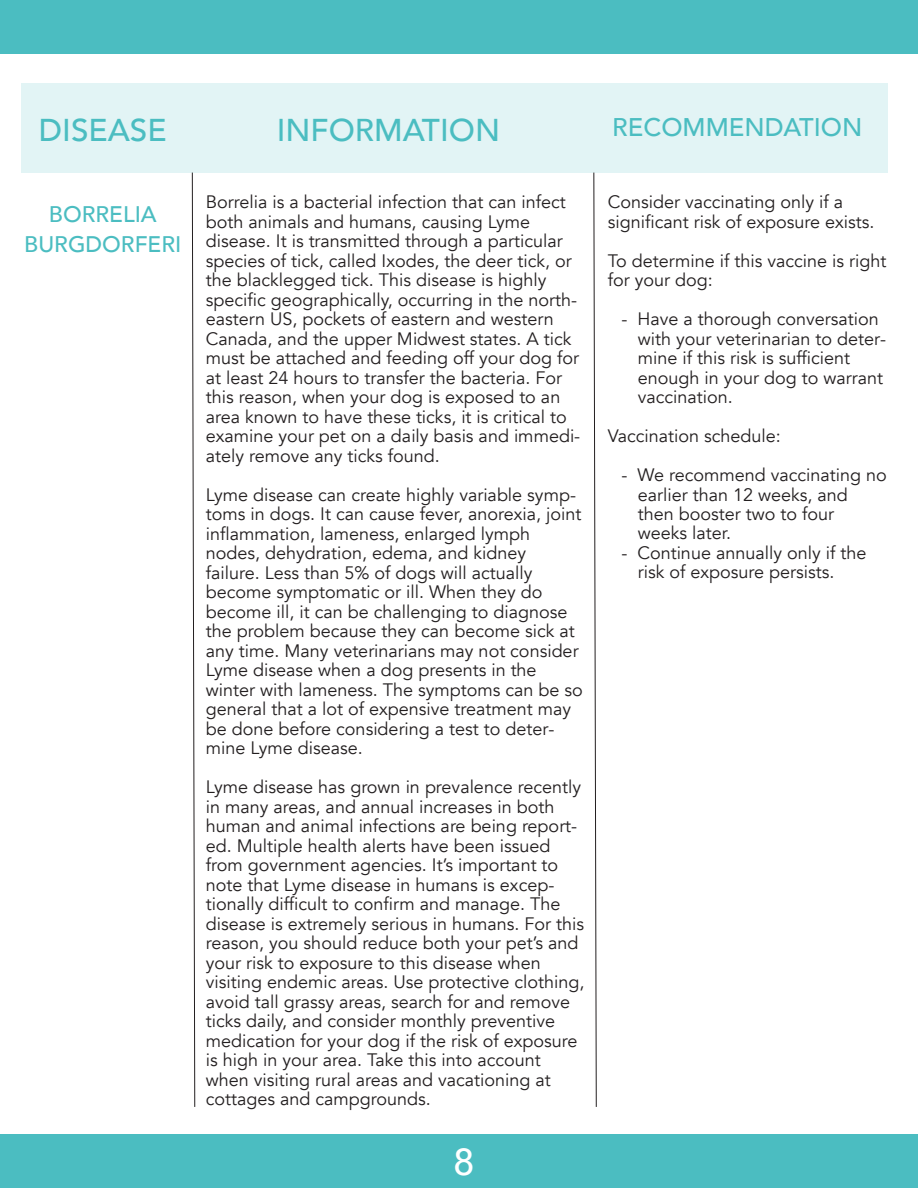
<style>
.page{position:relative;width:918px;height:1188px;background:#fff}
.page>*{position:absolute;margin:0;border:0;box-sizing:border-box;transform-origin:0 0}
.t1{font:500 37.5px "Avenir";color:#fff}
.t2{font:500 31.5px "Avenir";color:#4bbdc1}
.t3{font:500 25.5px "Avenir";color:#4bbdc1}
.t4{font:500 22.5px/30px "Avenir";color:#4bbdc1;text-align:center}
.t5{font:18px/19.5px "Avenir";color:#231f20}
</style>
<div class="page">
<div style="left:21px;top:83px;width:866px;height:90px;background:#e2f4f5"></div>
<svg style="left:192px;top:172px;width:4px;height:935px"></svg>
<svg style="left:593px;top:172px;width:4px;height:935px"></svg>
<div style="left:0;top:1135px;width:918px;height:53px;background:#4bbdc1"></div>
<div style="left:0;top:0;width:918px;height:53px;background:#4bbdc1"></div>
<h2 class="t2" style="left:39px;top:103px;width:129px">DISEASE</h2>
<h2 class="t2" style="left:277px;top:103px;width:225px">INFORMATION</h2>
<h3 class="t3" style="left:612px;top:105px;width:252px">RECOMMENDATION</h3>
<p class="t4" style="left:24px;top:198px;width:159px">BORRELIA<br>BURGDORFERI</p>
<p class="t5" style="left:206px;top:193px;width:376px">Borrelia is a bacterial infection that can infect both animals and humans, causing Lyme disease. It is transmitted through a particular species of tick, called Ixodes, the deer tick, or the blacklegged tick. This disease is highly specific geographically, occurring in the north&shy;eastern US, pockets of eastern and western Canada, and the upper Midwest states. A tick must be attached and feeding off your dog for at least 24 hours to transfer the bacteria. For this reason, when your dog is exposed to an area known to have these ticks, it is critical to examine your pet on a daily basis and immedi&shy;ately remove any ticks found.</p>
<p class="t5" style="left:206px;top:485px;width:379px">Lyme disease can create highly variable symp&shy;toms in dogs. It can cause fever, anorexia, joint inflammation, lameness, enlarged lymph nodes, dehydration, edema, and kidney failure. Less than 5% of dogs will actually become symptomatic or ill. When they do become ill, it can be challenging to diagnose the problem because they can become sick at any time. Many veterinarians may not consider Lyme disease when a dog presents in the winter with lameness. The symptoms can be so general that a lot of expensive treatment may be done before considering a test to deter&shy;mine Lyme disease.</p>
<p class="t5" style="left:206px;top:777px;width:380px">Lyme disease has grown in prevalence recently in many areas, and annual increases in both human and animal infections are being report&shy;ed. Multiple health alerts have been issued from government agencies. It’s important to note that Lyme disease in humans is excep&shy;tionally difficult to confirm and manage. The disease is extremely serious in humans. For this reason, you should reduce both your pet’s and your risk to exposure to this disease when visiting endemic areas. Use protective clothing, avoid tall grassy areas, search for and remove ticks daily, and consider monthly preventive medication for your dog if the risk of exposure is high in your area. Take this into account when visiting rural areas and vacationing at cottages and campgrounds.</p>
<h1 class="t1" style="left:453px;top:1129px;width:22px">8</h1>
<p class="t5" style="left:608px;top:192px;width:268px">Consider vaccinating only if a significant risk of exposure exists.</p>
<p class="t5" style="left:608px;top:251px;width:280px">To determine if this vaccine is right for your dog:</p>
<p class="t5" style="left:638px;top:309px;width:250px;text-indent:-17px">- Have a thorough conversation with your veterinarian to deter&shy;mine if this risk is sufficient enough in your dog to warrant vaccination.</p>
<p class="t5" style="left:608px;top:426px;width:175px">Vaccination schedule:</p>
<p class="t5" style="left:638px;top:465px;width:250px;text-indent:-17px">- We recommend vaccinating no earlier than 12 weeks, and then booster two to four weeks later.</p>
<p class="t5" style="left:638px;top:543px;width:230px;text-indent:-17px">- Continue annually only if the risk of exposure persists.</p>
</div>
